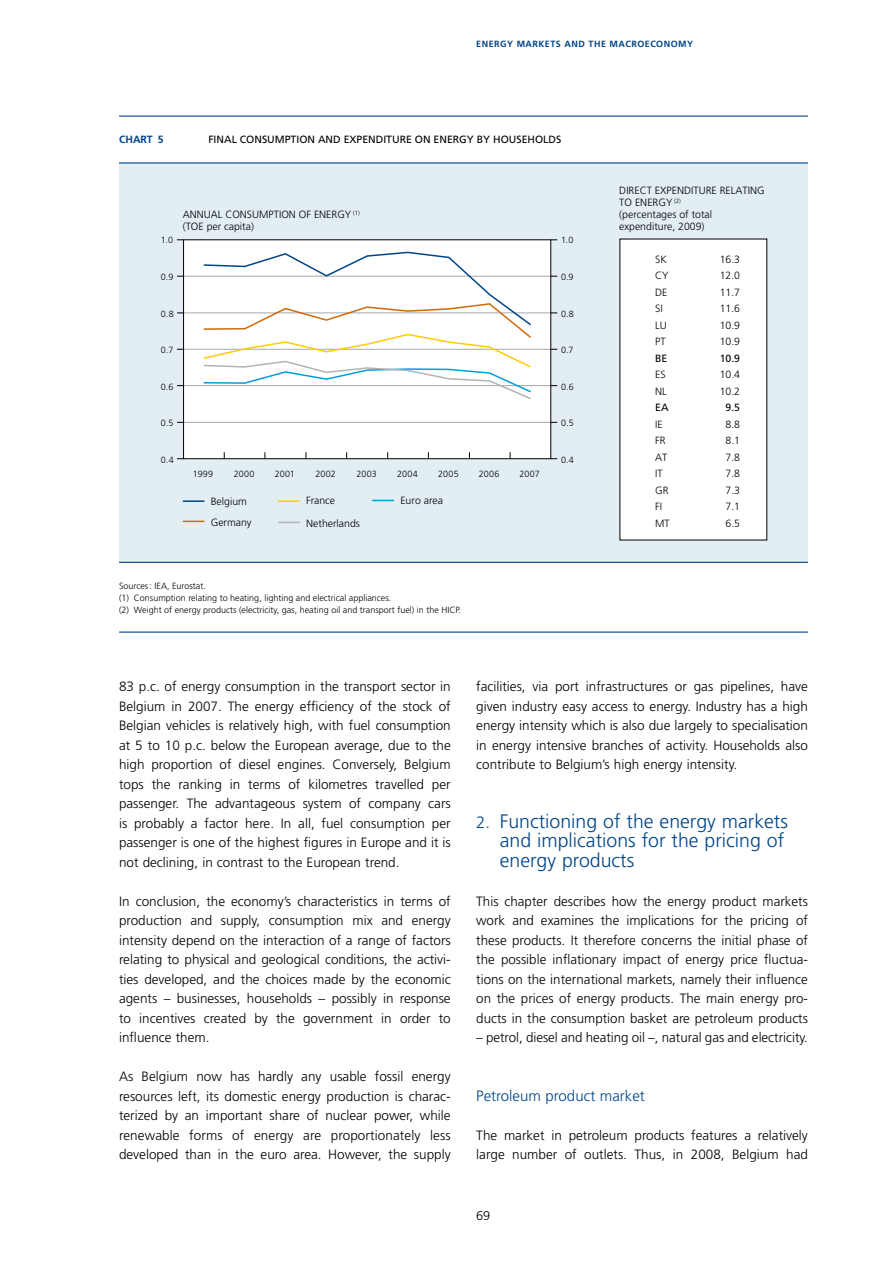
<style>
.page{position:relative;width:893px;height:1263px;background:#fff}
.page>*{position:absolute;margin:0;border:0;box-sizing:border-box;transform-origin:0 0}
.t1{font:300 19.5px/19.5px "Frutiger LT";color:#004588}
.t2{font:300 15px "Frutiger LT";color:#004588}
.t3{font:300 13.5px/19.5px "Frutiger LT";color:#000;text-align:justify}
.t4{font:300 12.75px "Frutiger LT";color:#000}
.t5{font:300 10.5px/12px "Frutiger LT";color:#000}
.t6{font:10.5px "Frutiger LT";color:#000}
.t7{font:700 10.5px "Frutiger LT";color:#004588}
.t8{font:300 9px/12.8px "Frutiger LT";color:#000}
.t9{font:700 9px "Frutiger LT";letter-spacing:.05em;color:#004588}
.s1{font-size:16.5px}
</style>
<div class="page">
<div style="left:119px;top:163px;width:689px;height:399px;background:#e2eef4"></div>
<hr style="left:119px;top:116px;width:689px;height:1px;background:#004588">
<hr style="left:119px;top:162px;width:689px;height:2px;background:#004588">
<hr style="left:119px;top:562px;width:689px;height:1px;background:#004588">
<hr style="left:119px;top:631px;width:689px;height:2px;background:#004588">
<div style="left:184px;top:240px;width:367px;height:219px;background:#fff"></div>
<hr style="left:183px;top:422px;width:368px;height:1px;background:#a7a8aa">
<hr style="left:183px;top:385px;width:368px;height:1px;background:#a7a8aa">
<hr style="left:183px;top:349px;width:368px;height:1px;background:#a7a8aa">
<hr style="left:183px;top:312px;width:368px;height:1px;background:#a7a8aa">
<hr style="left:183px;top:276px;width:368px;height:1px;background:#a7a8aa">
<svg style="left:202px;top:251px;width:331px;height:148px"></svg>
<hr style="left:183px;top:500px;width:21px;height:2px;background:#004588">
<svg style="left:183px;top:521px;width:21px;height:1px"></svg>
<hr style="left:278px;top:500px;width:21px;height:2px;background:#fecc00">
<svg style="left:278px;top:522px;width:22px;height:1px"></svg>
<svg style="left:372px;top:500px;width:22px;height:1px"></svg>
<div style="left:183px;top:239px;width:368px;height:220px;border:1px solid #000"></div>
<div style="left:620px;top:239px;width:147px;height:301px;background:#fff"></div>
<p class="t9" style="left:476px;top:38px;width:218px">ENERGY MARKETS AND THE MACROECONOMY</p>
<p class="t7" style="left:119px;top:134px;width:46px">CHART 5</p>
<p class="t6" style="left:208px;top:134px;width:353px">FINAL CONSUM PTION AND EXPENDITURE ON ENERGY BY HOUSEHOLDS</p>
<p class="t5" style="left:183px;top:209px;width:179px">ANNUAL CONSUMPTION OF ENERGY <sup>(1) </sup>(TOE per capita)</p>
<p class="t8" style="left:161px;top:234px;width:14px">1.0</p>
<p class="t8" style="left:561px;top:234px;width:14px">1.0</p>
<p class="t8" style="left:161px;top:271px;width:14px">0.9</p>
<p class="t8" style="left:561px;top:271px;width:14px">0.9</p>
<p class="t8" style="left:161px;top:307px;width:14px">0.8</p>
<p class="t8" style="left:561px;top:307px;width:14px">0.8</p>
<p class="t8" style="left:161px;top:343px;width:14px">0.7</p>
<p class="t8" style="left:561px;top:343px;width:14px">0.7</p>
<p class="t8" style="left:161px;top:380px;width:14px">0.6</p>
<p class="t8" style="left:561px;top:380px;width:14px">0.6</p>
<p class="t8" style="left:161px;top:417px;width:14px">0.5</p>
<p class="t8" style="left:561px;top:417px;width:14px">0.5</p>
<p class="t8" style="left:161px;top:453px;width:14px">0.4</p>
<p class="t8" style="left:561px;top:453px;width:14px">0.4</p>
<p class="t8" style="left:193px;top:467px;width:22px">1999</p>
<p class="t8" style="left:234px;top:467px;width:22px">2000</p>
<p class="t8" style="left:275px;top:467px;width:22px">2001</p>
<p class="t8" style="left:315px;top:467px;width:22px">2002</p>
<p class="t8" style="left:356px;top:467px;width:22px">2003</p>
<p class="t8" style="left:397px;top:467px;width:22px">2004</p>
<p class="t8" style="left:438px;top:467px;width:22px">2005</p>
<p class="t8" style="left:479px;top:467px;width:22px">2006</p>
<p class="t8" style="left:519px;top:467px;width:22px">2007</p>
<p class="t5" style="left:211px;top:491px;width:42px;line-height:21px">Belgium<br>Germany</p>
<p class="t5" style="left:306px;top:489px;width:55px;line-height:22.8px">France<br>Netherlands</p>
<p class="t5" style="left:400px;top:495px;width:44px">Euro area</p>
<p class="t8" style="left:119px;top:579px;width:274px">Sources: IEA, Eurostat.<br>(1) Consumption relating to heating, lighting and electrical appliances.</p>
<p class="t8" style="left:119px;top:603px;width:343px">(2) Weight of energy products (electricity, gas, heating oil and transport fuel) in the HICP.</p>
<p class="t5" style="left:619px;top:185px;width:147px">DIRECT EXPENDITURE RELATING<br>TO ENERGY <sup>(2)<br></sup>(percentages of total expenditure, 2009)</p>
<p class="t5" style="left:655px;top:253px;width:13px">SK</p>
<p class="t5" style="left:720px;top:253px;width:22px">16.3</p>
<p class="t5" style="left:655px;top:270px;width:15px">CY</p>
<p class="t5" style="left:720px;top:270px;width:22px">12.0</p>
<p class="t5" style="left:655px;top:286px;width:14px">DE</p>
<p class="t5" style="left:720px;top:286px;width:22px">11.7</p>
<p class="t5" style="left:655px;top:303px;width:9px">SI</p>
<p class="t5" style="left:720px;top:303px;width:22px">11.6</p>
<p class="t5" style="left:655px;top:319px;width:13px">LU</p>
<p class="t5" style="left:720px;top:319px;width:22px">10.9</p>
<p class="t5" style="left:655px;top:336px;width:12px">PT</p>
<p class="t5" style="left:720px;top:336px;width:22px">10.9</p>
<p class="t6" style="left:655px;top:352px;width:14px">BE</p>
<p class="t6" style="left:720px;top:352px;width:22px">10.9</p>
<p class="t5" style="left:655px;top:369px;width:12px">ES</p>
<p class="t5" style="left:720px;top:369px;width:22px">10.4</p>
<p class="t5" style="left:655px;top:385px;width:13px">NL</p>
<p class="t5" style="left:720px;top:385px;width:22px">10.2</p>
<p class="t6" style="left:655px;top:402px;width:15px">EA</p>
<p class="t6" style="left:725px;top:402px;width:16px">9.5</p>
<p class="t5" style="left:655px;top:418px;width:9px">IE</p>
<p class="t5" style="left:725px;top:418px;width:16px">8.8</p>
<p class="t5" style="left:655px;top:435px;width:12px">FR</p>
<p class="t5" style="left:725px;top:435px;width:16px">8.1</p>
<p class="t5" style="left:655px;top:451px;width:14px">AT</p>
<p class="t5" style="left:725px;top:451px;width:16px">7.8</p>
<p class="t5" style="left:655px;top:468px;width:9px">IT</p>
<p class="t5" style="left:725px;top:468px;width:16px">7.8</p>
<p class="t5" style="left:655px;top:484px;width:15px">GR</p>
<p class="t5" style="left:725px;top:484px;width:16px">7.3</p>
<p class="t5" style="left:655px;top:501px;width:8px">FI</p>
<p class="t5" style="left:725px;top:501px;width:16px">7.1</p>
<p class="t5" style="left:655px;top:517px;width:16px">MT</p>
<p class="t5" style="left:725px;top:517px;width:16px">6.5</p>
<p class="t3" style="left:119px;top:677px;width:333px">83 p.c. of energy consumption in the transport sector in Belgium in 2007. The energy efficiency of the stock of Belgian vehicles is relatively high, with fuel consumption at 5 to 10 p.c. below the European average, due to the high proportion of diesel engines. Conversely, Belgium tops the ranking in terms of kilometres travelled per passenger. The advantageous system of company cars is probably a factor here. In all, fuel consumption per passenger is one of the highest figures in Europe and it is not declining, in contrast to the European trend.</p>
<p class="t3" style="left:119px;top:892px;width:333px">In conclusion, the economy’s characteristics in terms of production and supply, consumption mix and energy intensity depend on the interaction of a range of factors relating to physical and geological conditions, the activi&shy;ties developed, and the choices made by the economic agents – businesses, households – possibly in response to incentives created by the government in order to influence them.</p>
<p class="t3" style="left:119px;top:1067px;width:333px">As Belgium now has hardly any usable fossil energy resources left, its domestic energy production is charac&shy;terized by an important share of nuclear power, while renewable forms of energy are proportionately less developed than in the euro area. However, the supply</p>
<p class="t3" style="left:476px;top:677px;width:333px">facilities, via port infrastructures or gas pipelines, have given industry easy access to energy. Industry has a high energy intensity which is also due largely to specialisation in energy intensive branches of activity. Households also contribute to Belgium’s high energy intensity.</p>
<h1 class="t1" style="left:500px;top:812px;width:290px;text-indent:-24px"><span class="s1">2.</span> Functioning of the energy markets and implications for the pricing of energy products</h1>
<p class="t3" style="left:476px;top:892px;width:333px">This chapter describes how the energy product markets work and examines the implications for the pricing of these products. It therefore concerns the initial phase of the possible inflationary impact of energy price fluctua&shy;tions on the international markets, namely their influence on the prices of energy products. The main energy pro&shy;ducts in the consumption basket are petroleum products</p>
<p class="t3" style="left:476px;top:1028px;width:333px">– petrol, diesel and heating oil –, natural gas and electricity.</p>
<p class="t2" style="left:476px;top:1087px;width:170px">Petroleum product market</p>
<p class="t3" style="left:476px;top:1126px;width:333px">The market in petroleum products features a relatively large number of outlets. Thus, in 2008, Belgium had</p>
<p class="t4" style="left:476px;top:1209px;width:16px">69</p>
</div>
